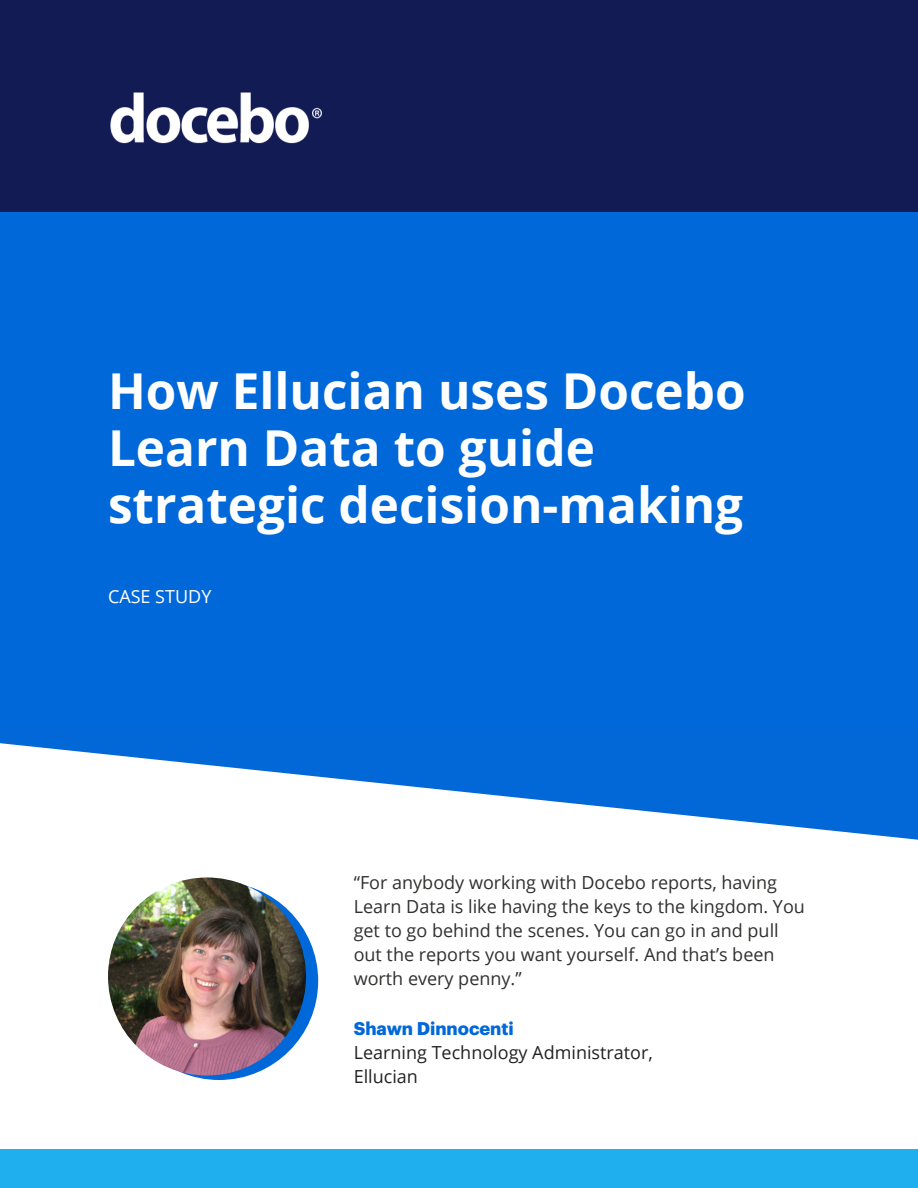
<style>
.page{position:relative;width:918px;height:1188px;background:#fff}
.page>*{position:absolute;margin:0;border:0;box-sizing:border-box;transform-origin:0 0}
.t1{font:700 49.5px/57px "Open Sans";color:#fff}
.t2{font:18px/24px "Open Sans";color:#30302f}
.t3{font:18px/24px "Open Sans";color:#222}
.t4{font:700 18px "Graphik";color:#0068d9}
.t5{font:18px "Open Sans";color:#fff}
</style>
<div class="page">
<div style="left:0;top:0;width:918px;height:213px;background:#121b53"></div>
<img style="left:0;top:729px;width:918px;height:111px">
<div style="left:0;top:213px;width:918px;height:516px;background:#0068d9"></div>
<img style="left:110px;top:92px;width:212px;height:52px">
<div style="left:0;top:1149px;width:918px;height:39px;background:#1fafee"></div>
<div style="left:120px;top:882px;width:198px;height:198px;background:#0068d9;border-radius:50%"></div>
<img style="left:108px;top:878px;width:198px;height:197px;border-radius:99px">
<h1 class="t1" style="left:108px;top:362px;width:639px">How Ellucian uses Docebo<br>Learn Data to guide strategic decision-making</h1>
<p class="t5" style="left:108px;top:584px;width:105px">CASE STUDY</p>
<p class="t2" style="left:354px;top:870px;width:453px">“For anybody working with Docebo reports, having Learn Data is like having the keys to the kingdom. You get to go behind the scenes. You can go in and pull out the reports you want yourself. And that’s been worth every penny.”</p>
<p class="t4" style="left:354px;top:1014px;width:162px">Shawn Dinnocenti</p>
<p class="t3" style="left:354px;top:1040px;width:301px">Learning Technology Administrator,<br>Ellucian</p>
</div>
